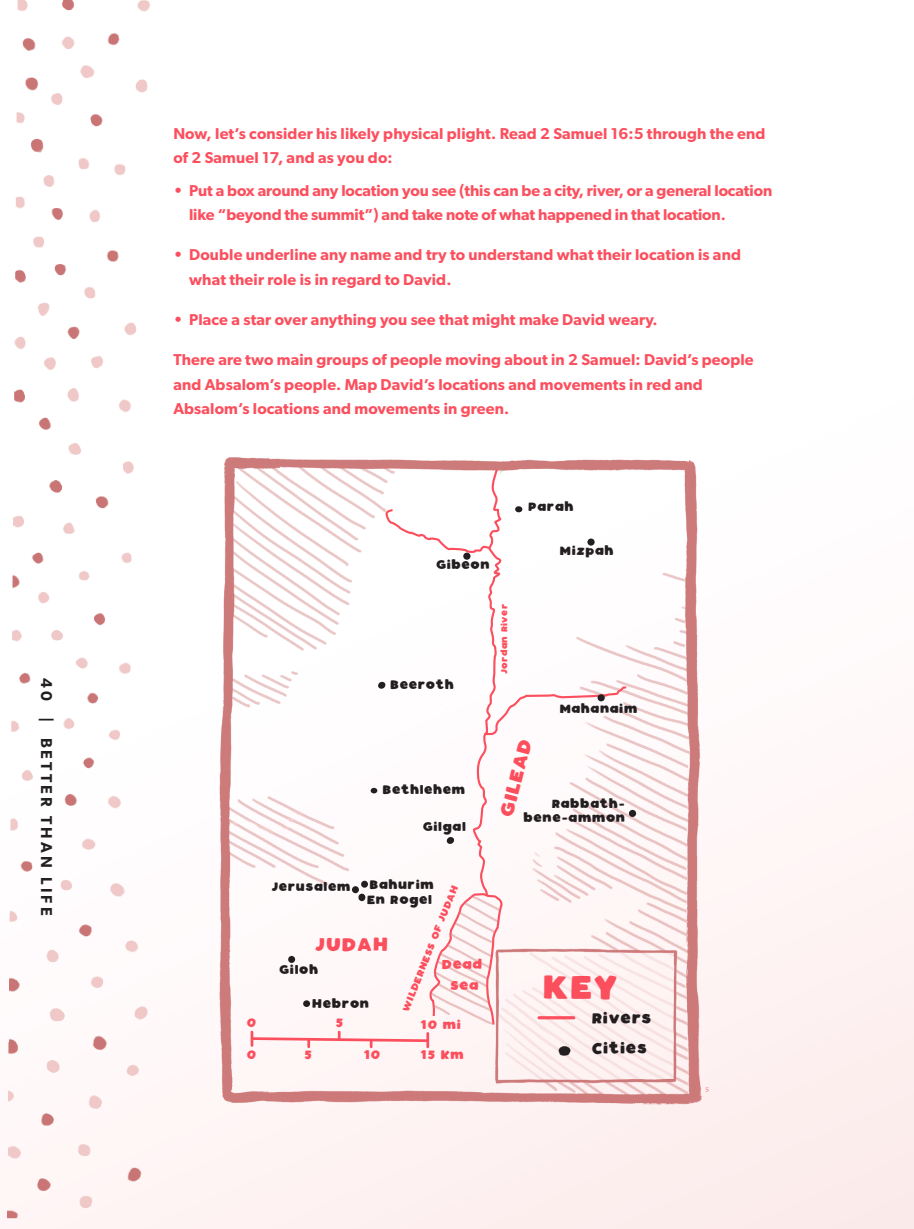
<style>
.page{position:relative;width:914px;height:1229px;background:#fff}
.page>*{position:absolute;margin:0;border:0;box-sizing:border-box;transform-origin:0 0}
.t1{font:43.75px "Watermelon";color:#fc4f5e}
.t2{font:24.5px "Watermelon";color:#fc4f5e}
.t3{font:20.12px/30.1px "Watermelon";letter-spacing:.04em;color:#231f20}
.t4{font:17.32px/20.7px "Watermelon";color:#fc4f5e;text-align:center}
.t5{font:16.28px/33.9px "Watermelon";letter-spacing:.04em;color:#231f20}
.t6{font:16.28px/30.1px "Watermelon";color:#fc4f5e}
.Activity_Questions_L{font:600 15.75px/24.5px "Gibson";letter-spacing:.01em;color:#fc4f5e}
.Activity_Questions_N{font:600 15.75px/24.5px "Gibson";letter-spacing:.01em;color:#fc4f5e}
.t7{font:600 15.75px "Gibson";letter-spacing:.2em;color:#231f20}
.t8{font:12.78px "Watermelon";color:#fc4f5e}
.t9{font:11.55px "Watermelon";letter-spacing:.04em;color:#fc4f5e}
.t10{font:7.17px "Minion Pro";color:#fc4f5e}
</style>
<div class="page">
<img style="left:7px;top:0;width:165px;height:1219px">
<img style="left:101px;top:866px;width:63px;height:97px">
<img style="left:91px;top:987px;width:72px;height:103px">
<img style="left:205px;top:457px;width:537px;height:676px">
<svg style="left:250px;top:1032px;width:180px;height:14px"></svg>
<img style="left:493px;top:1026px;width:105px;height:49px">
<div style="left:629px;top:810px;width:7px;height:7px;background:#231f20;border-radius:50%"></div>
<div style="left:361px;top:880px;width:7px;height:8px;background:#231f20;border-radius:50%"></div>
<div style="left:358px;top:893px;width:7px;height:8px;background:#231f20;border-radius:50%"></div>
<div style="left:352px;top:886px;width:7px;height:7px;background:#231f20;border-radius:50%"></div>
<div style="left:288px;top:956px;width:7px;height:7px;background:#231f20;border-radius:50%"></div>
<div style="left:303px;top:1000px;width:7px;height:7px;background:#231f20;border-radius:50%"></div>
<svg style="left:370px;top:467px;width:258px;height:559px"></svg>
<p class="t7" style="left:56px;top:678px;width:24px;rotate:90deg">40</p>
<p class="t7" style="left:56px;top:716px;width:200px;rotate:90deg">| BETTER THAN LIFE</p>
<p class="Activity_Questions_N" style="left:173px;top:121px;width:593px">Now, let’s consider his likely physical plight. Read 2 Samuel 16:5 through the end of 2 Samuel 17, and as you do:</p>
<p class="Activity_Questions_L" style="left:189px;top:177px;width:584px;text-indent:-16px">• Put a box around any location you see (this can be a city, river, or a general location like “beyond the summit”) and take note of what happened in that location.</p>
<p class="Activity_Questions_L" style="left:189px;top:242px;width:553px;text-indent:-16px">• Double underline any name and try to understand what their location is and what their role is in regard to David.</p>
<p class="Activity_Questions_L" style="left:173px;top:307px;width:486px">• Place a star over anything you see that might make David weary.</p>
<p class="Activity_Questions_L" style="left:173px;top:347px;width:582px">There are two main groups of people moving about in 2 Samuel: David’s people and Absalom’s people. Map David’s locations and movements in red and<br>Absalom’s locations and movements in green.</p>
<p class="t5" style="left:436px;top:548px;width:55px">Gibeon</p>
<p class="t5" style="left:528px;top:490px;width:47px">Parah</p>
<p class="t5" style="left:560px;top:535px;width:55px">Mizpah</p>
<p class="t5" style="left:390px;top:668px;width:65px">Beeroth</p>
<p class="t5" style="left:382px;top:774px;width:84px">Bethlehem</p>
<p class="t5" style="left:423px;top:810px;width:45px">Gilgal</p>
<p class="t9" style="left:500px;top:674px;width:72px;rotate:-90deg">Jordan River</p>
<p class="t5" style="left:559px;top:693px;width:79px">Mahanaim</p>
<p class="t2" style="left:497px;top:814px;width:79px;rotate:-76deg">GILEAD</p>
<p class="t5" style="left:523px;top:797px;width:103px;line-height:13.8px;text-align:right">Rabbath&shy;bene-ammon</p>
<p class="t5" style="left:369px;top:868px;width:66px">Bahurim</p>
<p class="t5" style="left:271px;top:870px;width:80px">Jerusalem</p>
<p class="t8" style="left:401px;top:1008px;width:136px;rotate:-68deg">W ILDERNESS OF JUDAH</p>
<p class="t5" style="left:367px;top:884px;width:66px">En Rogel</p>
<p class="t2" style="left:315px;top:935px;width:75px">JUDAH</p>
<p class="t4" style="left:442px;top:955px;width:42px">Dead<br>Sea</p>
<p class="t5" style="left:312px;top:953px;width:58px;text-indent:-33px">Giloh<br>Hebron</p>
<p class="t6" style="left:246px;top:1008px;width:12px">0</p>
<p class="t6" style="left:335px;top:1008px;width:9px">5</p>
<p class="t6" style="left:304px;top:1040px;width:9px">5</p>
<p class="t6" style="left:363px;top:1040px;width:19px">10</p>
<p class="t6" style="left:246px;top:1040px;width:12px">0</p>
<p class="t6" style="left:420px;top:1010px;width:45px">10 mi<br>15 km</p>
<p class="t1" style="left:543px;top:971px;width:76px">KEY</p>
<p class="t3" style="left:591px;top:1004px;width:61px">Rivers<br>Cities</p>
<p class="t10" style="left:705px;top:1085px;width:5px">5</p>
</div>
